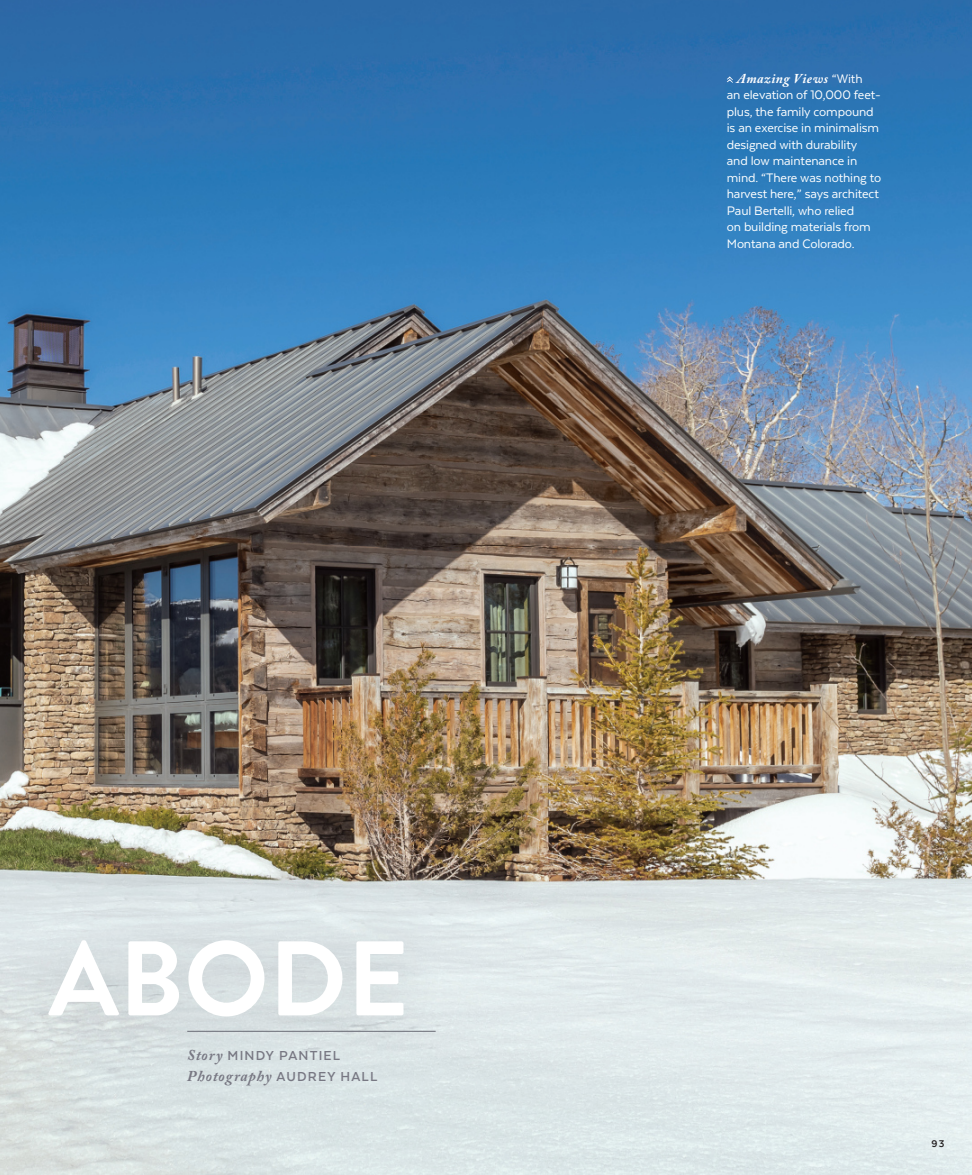
<style>
.page{position:relative;width:972px;height:1175px;background:#fff}
.page>*{position:absolute;margin:0;border:0;box-sizing:border-box;transform-origin:0 0}
.t1{font:700 105.75px "Brandon Grotesque";color:#fff}
.t2{font:italic 700 15px "Adobe Caslon Pro";letter-spacing:.06em;color:#787883}
.t3{font:700 15px "Texta Alt";letter-spacing:.08em;color:#787883}
.t4{font:14.25px/16.5px "Texta";letter-spacing:-.01em;color:#fff}
.t5{font:italic 700 13.5px "Adobe Caslon Pro";letter-spacing:.04em;color:#fff}
.t6{font:700 11.25px "Texta";color:#231f20}
.s1{font-family:"Adobe Caslon Pro";font-style:italic}
.s2{font-family:"Texta Alt";font-style:normal}
.s3{font-family:"Texta";font-weight:400;font-style:normal;font-size:14.25px}
</style>
<div class="page">
<img style="left:0;top:0;width:972px;height:1174px">
<svg style="left:727px;top:76px;width:6px;height:7px"></svg>
<div style="left:0;top:888px;width:455px;height:180px;background:#dae2e4"></div>
<hr style="left:187px;top:1030px;width:249px;height:1px;background:#686a74">
<h1 class="t1" style="left:49px;top:905px;width:362px">ABODE</h1>
<p class="t3" style="left:187px;top:1048px;width:155px"><span class="s1">Story</span> MINDY PANTIEL</p>
<p class="t2" style="left:187px;top:1067px;width:192px">Photography <span class="s2">AUDREY HALL</span></p>
<p class="t5" style="left:737px;top:70px;width:127px">Amazing Views <span class="s3">“With</span></p>
<p class="t4" style="left:727px;top:87px;width:156px">an elevation of 10,000 feet&shy;plus, the family compound is an exercise in minimalism designed with durability and low maintenance in mind. “There was nothing to harvest here,” says architect<br>Paul Bertelli, who relied<br>on building materials from<br>Montana and Colorado.</p>
<p class="t6" style="left:932px;top:1138px;width:14px">93</p>
</div>
